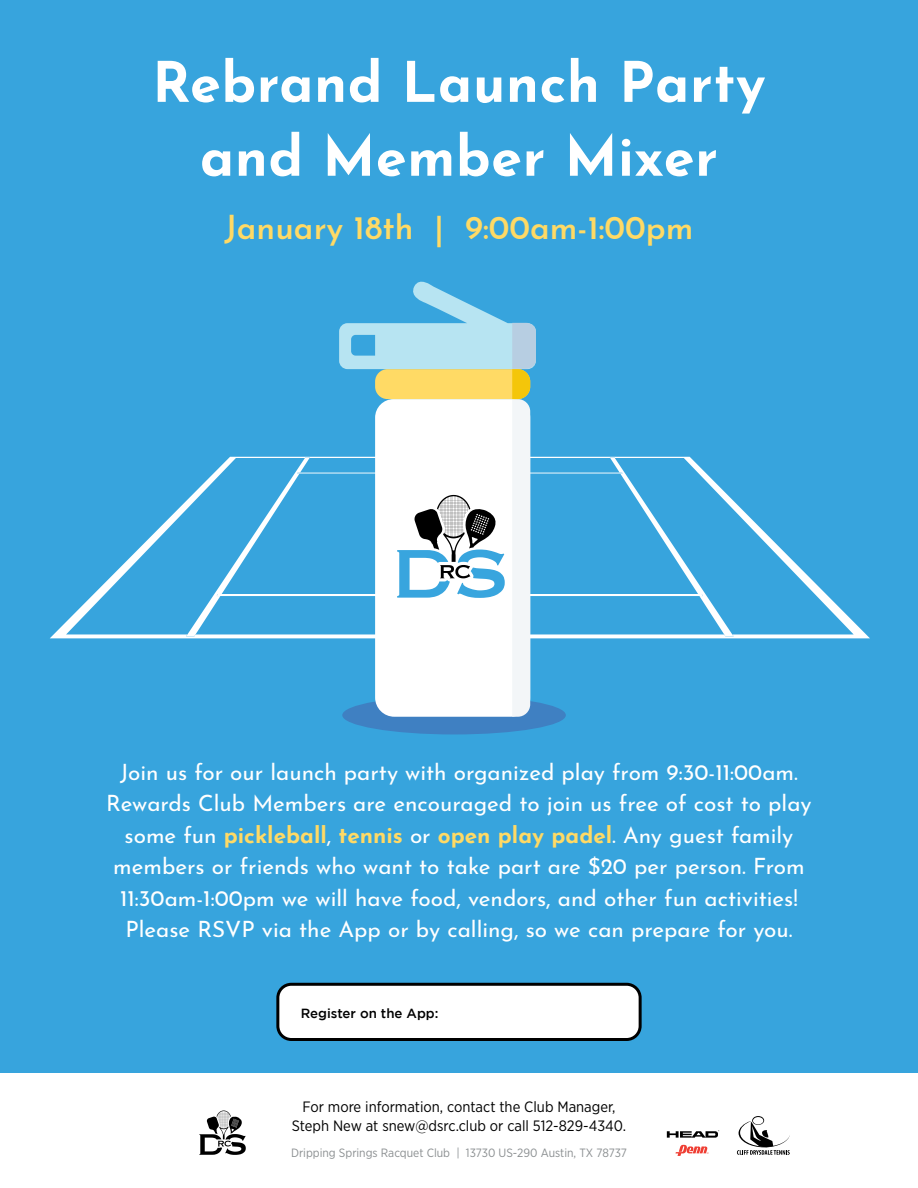
<style>
.page{position:relative;width:918px;height:1188px;background:#fff}
.page>*{position:absolute;margin:0;border:0;box-sizing:border-box;transform-origin:0 0}
.t1{font:700 55.8px/73.9px "Josefin Sans";letter-spacing:.01em;color:#fff;text-align:center}
.t2{font:600 33px "Josefin Sans";color:#ffda65}
.t3{font:22.5px/31.5px "Josefin Sans";color:#fff;text-align:center}
.t4{font:15px/19.5px "Gotham Narrow";color:#000;text-align:center}
.t5{font:500 13.2px "Gotham";color:#000101}
.t6{font:12px "Gotham Narrow";color:#8b8f91}
.s1{font-weight:700;color:#ffda65}
</style>
<div class="page">
<div style="left:0;top:0;width:918px;height:1072px;background:#37a4dd"></div>
<svg style="left:667px;top:1130px;width:52px;height:8px"></svg>
<svg style="left:676px;top:1145px;width:33px;height:11px"></svg>
<svg style="left:737px;top:1116px;width:53px;height:39px"></svg>
<div style="left:278px;top:984px;width:362px;height:55px;background:#fff;border-radius:13px"></div>
<div style="left:276px;top:983px;width:366px;height:58px;border:3px solid #000;border-radius:13px"></div>
<svg style="left:50px;top:501px;width:820px;height:137px"></svg>
<div style="left:342px;top:696px;width:224px;height:38px;background:#3f80c2;border-radius:50%"></div>
<svg style="left:199px;top:1111px;width:47px;height:44px"></svg>
<svg style="left:186px;top:281px;width:548px;height:436px"></svg>
<h1 class="t1" style="left:152px;top:37px;width:615px">Rebrand Launch Party and Member Mixer</h1>
<h2 class="t2" style="left:224px;top:200px;width:471px">January 18th | 9:00am-1:00pm</h2>
<p class="t3" style="left:106px;top:753px;width:707px">Join us for our launch party with organized play from 9:30-11:00am.<br>Rewards Club Members are encouraged to join us free of cost to play some fun <span class="s1">pickleball</span>, <span class="s1">tennis</span> or <span class="s1">open play padel</span>. Any guest family members or friends who want to take part are $20 per person. From 11:30am-1:00pm we will have food, vendors, and other fun activities!<br>Please RSVP via the App or by calling, so we can prepare for you.</p>
<p class="t5" style="left:301px;top:1005px;width:139px">Register on the App:</p>
<p class="t4" style="left:292px;top:1096px;width:336px">For more information, contact the Club Manager,<br>Steph New at snew@dsrc.club or call 512-829-4340.</p>
<p class="t6" style="left:291px;top:1145px;width:337px">Dripping Springs Racquet Club | 13730 US-290 Austin, TX 78737</p>
</div>
